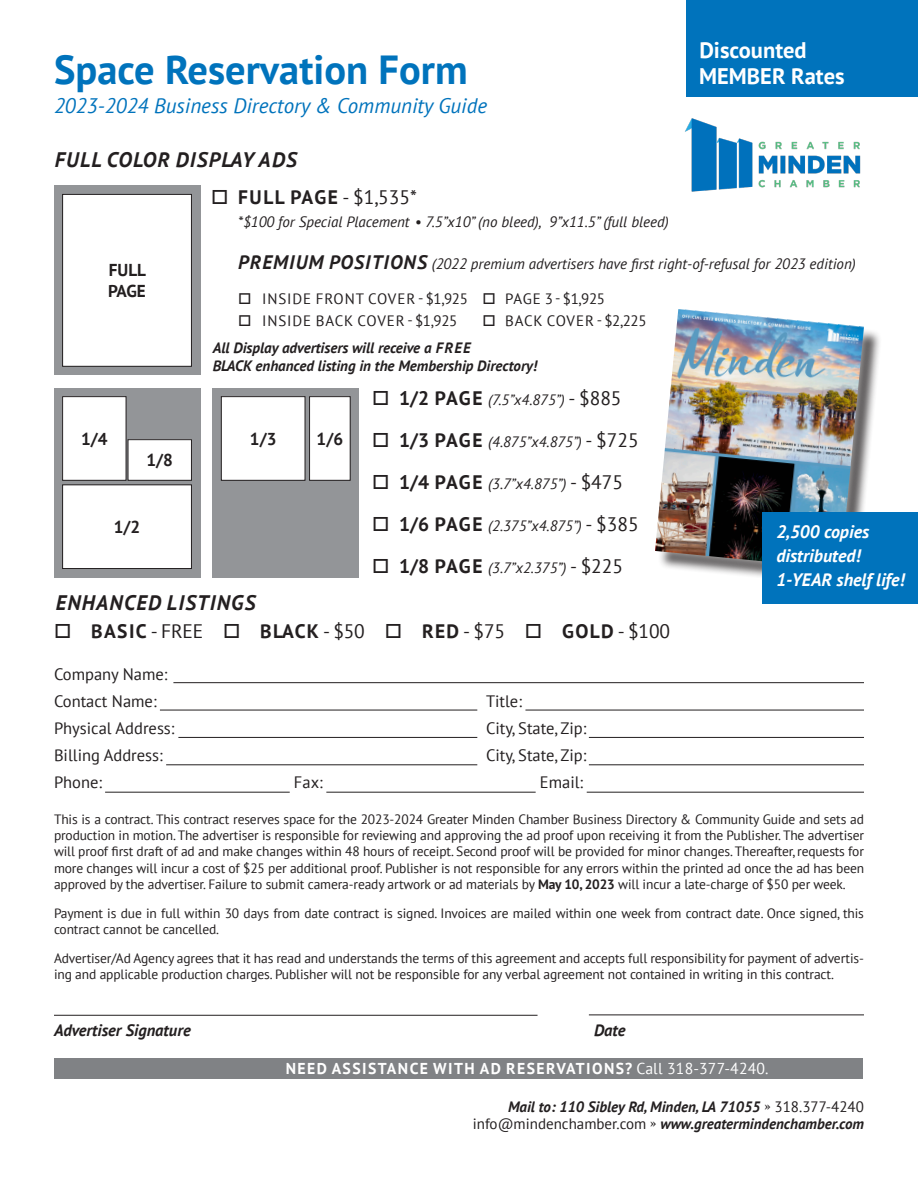
<style>
.page{position:relative;width:918px;height:1188px;background:#fff}
.page>*{position:absolute;margin:0;border:0;box-sizing:border-box;transform-origin:0 0}
.t1{font:700 40.5px "PT Sans";color:#0073bc}
.t2{font:700 22.5px "PT Sans";color:#fff}
.t3{font:italic 21px "PT Sans";color:#0073bc}
.t4{font:italic 700 21px "PT Sans";letter-spacing:.055em;color:#231f20}
.t5{font:19.5px "PT Sans";letter-spacing:-.01em;color:#231f20}
.t6{font:700 19.5px "PT Sans";letter-spacing:.08em;color:#231f20}
.t7{font:italic 700 18px "PT Sans";color:#fff}
.t8{font:700 17.25px "PT Sans";color:#231f20}
.t9{font:16.5px "PT Sans";color:#231f20}
.t10{font:italic 700 16.5px "PT Sans";color:#231f20}
.t11{font:700 15.75px "PT Sans";letter-spacing:.09em;color:#fff}
.t12{font:italic 15px "PT Sans";color:#231f20}
.t13{font:italic 700 15px "PT Sans";color:#231f20}
.t14{font:15px "PT Sans";letter-spacing:.06em;color:#231f20}
.t15{font:15px "PT Sans";letter-spacing:.035em;color:#231f20}
.t16{font:13.5px/16.2px "PT Sans";letter-spacing:-.01em;color:#231f20}
.s1{font-weight:400}
.s2{font-weight:700;font-size:19.5px}
.s3{font-weight:700;font-style:normal;font-size:19.5px}
.s4{font-style:normal;font-size:19.5px}
.s5{font-weight:700}
.s6{font-family:"Adobe Caslon Pro";font-weight:400;font-style:normal}
.s7{font-weight:400;font-style:normal}
</style>
<div class="page">
<div style="left:658px;top:312px;width:224px;height:275px;background:#231f20;opacity:.75"></div>
<svg style="left:658px;top:312px;width:217px;height:268px"></svg>
<img style="left:655px;top:309px;width:209px;height:260px">
<hr style="left:173px;top:682px;width:691px;height:1px;background:#231f20">
<hr style="left:160px;top:710px;width:317px;height:1px;background:#231f20">
<hr style="left:525px;top:710px;width:339px;height:1px;background:#231f20">
<hr style="left:178px;top:737px;width:299px;height:1px;background:#231f20">
<hr style="left:589px;top:737px;width:275px;height:1px;background:#231f20">
<hr style="left:166px;top:764px;width:311px;height:1px;background:#231f20">
<hr style="left:589px;top:764px;width:275px;height:1px;background:#231f20">
<hr style="left:105px;top:792px;width:185px;height:1px;background:#231f20">
<hr style="left:326px;top:792px;width:210px;height:1px;background:#231f20">
<hr style="left:587px;top:792px;width:277px;height:1px;background:#231f20">
<hr style="left:54px;top:1015px;width:484px;height:1px;background:#231f20">
<hr style="left:589px;top:1015px;width:275px;height:1px;background:#231f20">
<div style="left:687px;top:0;width:231px;height:97px;background:#0073bc"></div>
<div style="left:54px;top:388px;width:146px;height:189px;background:#939598"></div>
<div style="left:63px;top:485px;width:128px;height:84px;background:#fff"></div>
<div style="left:62px;top:485px;width:130px;height:84px;border:1px solid #231f20"></div>
<div style="left:63px;top:397px;width:63px;height:83px;background:#fff"></div>
<div style="left:128px;top:440px;width:63px;height:40px;background:#fff"></div>
<div style="left:213px;top:388px;width:146px;height:189px;background:#939598"></div>
<div style="left:221px;top:397px;width:84px;height:83px;background:#fff"></div>
<div style="left:310px;top:397px;width:40px;height:83px;background:#fff"></div>
<div style="left:309px;top:397px;width:41px;height:83px;border:1px solid #231f20"></div>
<div style="left:54px;top:186px;width:146px;height:189px;background:#939598"></div>
<div style="left:63px;top:194px;width:128px;height:172px;background:#fff"></div>
<div style="left:62px;top:194px;width:130px;height:172px;border:1px solid #231f20"></div>
<div style="left:54px;top:1058px;width:809px;height:21px;background:#808285"></div>
<img style="left:685px;top:118px;width:176px;height:74px">
<div style="left:763px;top:512px;width:155px;height:92px;background:#0073bc"></div>
<p class="t1" style="left:54px;top:43px;width:415px">Space Reservation Form</p>
<p class="t3" style="left:54px;top:92px;width:435px">2023-2024 Business Directory &amp; Community Guide</p>
<p class="t4" style="left:55px;top:145px;width:244px">FULL COLOR DISPLAY ADS</p>
<p class="t2" style="left:699px;top:35px;width:109px">Discounted</p>
<p class="t2" style="left:699px;top:62px;width:147px">MEMBER Rates</p>
<p class="t8" style="left:109px;top:259px;width:39px">FULL</p>
<p class="t8" style="left:108px;top:280px;width:39px">PAGE</p>
<p class="t8" style="left:81px;top:427px;width:28px">1/4</p>
<p class="t8" style="left:146px;top:449px;width:28px">1/8</p>
<p class="t8" style="left:114px;top:516px;width:28px">1/2</p>
<p class="t6" style="left:211px;top:184px;width:207px">□ FULL PAGE <span class="s1">- $1,535*</span></p>
<p class="t12" style="left:238px;top:212px;width:432px">*$100 for Special Placement • 7.5”x10” (no bleed), 9”x11.5” (full bleed)</p>
<p class="t12" style="left:238px;top:254px;width:619px"><span class="s2">PREMIUM POSITIONS</span> (2022 premium advertisers have first right-of-refusal for 2023 edition)</p>
<p class="t14" style="left:238px;top:289px;width:369px">□ INSIDE FRONT COVER - $1,925 □ PAGE 3 - $1,925</p>
<p class="t14" style="left:238px;top:311px;width:221px">□ INSIDE BACK COVER - $1,925</p>
<p class="t15" style="left:483px;top:311px;width:166px">□ BACK COVER - $2,225</p>
<p class="t13" style="left:213px;top:338px;width:260px">All Display advertisers will receive a FREE</p>
<p class="t13" style="left:213px;top:356px;width:326px">BLACK enhanced listing in the Membership Directory!</p>
<p class="t8" style="left:250px;top:427px;width:28px">1/3</p>
<p class="t8" style="left:317px;top:427px;width:28px">1/6</p>
<p class="t12" style="left:372px;top:390px;width:251px">□ <span class="s3">1/2 PAGE</span> (7.5”x4.875”) <span class="s4">- $885</span></p>
<p class="t12" style="left:372px;top:432px;width:268px">□ <span class="s3">1/3 PAGE</span> (4.875”x4.875”) <span class="s4">- $725</span></p>
<p class="t12" style="left:372px;top:474px;width:253px">□ <span class="s3">1/4 PAGE</span> (3.7”x4.875”) <span class="s4">- $475</span></p>
<p class="t12" style="left:372px;top:516px;width:268px">□ <span class="s3">1/6 PAGE</span> (2.375”x4.875”) <span class="s4">- $385</span></p>
<p class="t12" style="left:372px;top:558px;width:253px">□ <span class="s3">1/8 PAGE</span> (3.7”x2.375”) <span class="s4">- $225</span></p>
<p class="t7" style="left:776px;top:519px;width:94px">2,500 copies</p>
<p class="t7" style="left:776px;top:543px;width:86px">distributed!</p>
<p class="t7" style="left:776px;top:567px;width:130px">1-YEAR shelf life!</p>
<p class="t4" style="left:56px;top:588px;width:201px">ENHANCED LISTINGS</p>
<p class="t5" style="left:54px;top:619px;width:618px">□ <span class="s5">BASIC</span> - FREE □ <span class="s5">BLACK</span> - $50 □ <span class="s5">RED</span> - $75 □ <span class="s5">GOLD</span> - $100</p>
<p class="t9" style="left:54px;top:664px;width:115px">Company Name:</p>
<p class="t9" style="left:54px;top:691px;width:104px">Contact Name:</p>
<p class="t9" style="left:486px;top:691px;width:37px">Title:</p>
<p class="t9" style="left:54px;top:718px;width:122px">Physical Address:</p>
<p class="t9" style="left:486px;top:718px;width:102px">City, State, Zip:</p>
<p class="t9" style="left:54px;top:745px;width:110px">Billing Address:</p>
<p class="t9" style="left:486px;top:745px;width:102px">City, State, Zip:</p>
<p class="t9" style="left:54px;top:772px;width:50px">Phone:</p>
<p class="t9" style="left:294px;top:772px;width:30px">Fax:</p>
<p class="t9" style="left:540px;top:772px;width:45px">Email:</p>
<p class="t16" style="left:54px;top:811px;width:812px;text-align:justify">This is a contract. This contract reserves space for the 2023-2024 Greater Minden Chamber Business Directory &amp; Community Guide and sets ad production in motion. The advertiser is responsible for reviewing and approving the ad proof upon receiving it from the Publisher. The advertiser will proof first draft of ad and make changes within 48 hours of receipt. Second proof will be provided for minor changes. Thereafter, requests for more changes will incur a cost of $25 per additional proof. Publisher is not responsible for any errors within the printed ad once the ad has been approved by the advertiser. Failure to submit camera-ready artwork or ad materials by <span class="s5">May 10, 2023</span> will incur a late-charge of $50 per week.</p>
<p class="t16" style="left:54px;top:904px;width:811px">Payment is due in full within 30 days from date contract is signed. Invoices are mailed within one week from contract date. Once signed, this contract cannot be cancelled.</p>
<p class="t16" style="left:54px;top:949px;width:812px">Advertiser/Ad Agency agrees that it has read and understands the terms of this agreement and accepts full responsibility for payment of advertis&shy;ing and applicable production charges. Publisher will not be responsible for any verbal agreement not contained in writing in this contract.</p>
<p class="t10" style="left:54px;top:1019px;width:138px">Advertiser Signature</p>
<p class="t10" style="left:594px;top:1019px;width:33px">Date</p>
<p class="t11" style="left:286px;top:1058px;width:484px">NEED ASSISTANCE WITH AD RESERVATIONS? <span class="s1">Call 318-377-4240.</span></p>
<p class="t13" style="left:508px;top:1097px;width:357px">Mail to: 110 Sibley Rd, Minden, LA 71055 <span class="s6">»</span> <span class="s7">318.377-4240</span></p>
<p class="t13" style="left:473px;top:1113px;width:393px"><span class="s7">info@mindenchamber.com</span> <span class="s6">»</span> www.greatermindenchamber.com</p>
</div>
